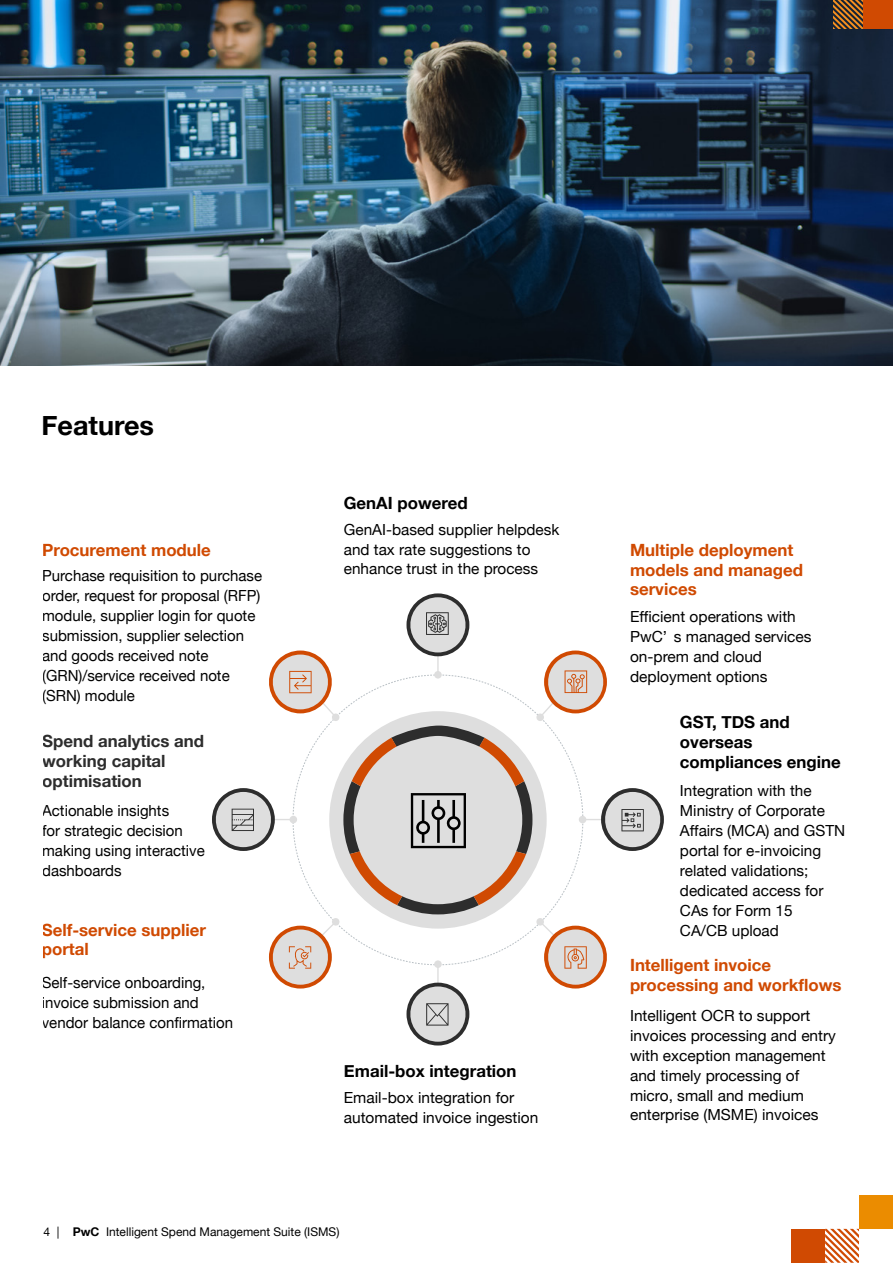
<style>
.page{position:relative;width:893px;height:1263px;background:#fff}
.page>*{position:absolute;margin:0;border:0;box-sizing:border-box;transform-origin:0 0}
.t1{font:700 27px "Helvetica Neue";color:#000}
.t2{font:700 16.8px/20px "Helvetica Neue";color:#d04a02}
.t3{font:700 16.8px/20px "Helvetica Neue";color:#000}
.t4{font:700 16.8px/20.2px "Helvetica Neue";color:#2d2d2d}
.t5{font:15.3px/20px "Helvetica Neue";color:#000}
.t6{font:12px "Helvetica Neue";color:#000}
.s1{font-weight:700}
</style>
<div class="page">
<img style="left:0;top:0;width:893px;height:366px">
<div style="left:863px;top:0;width:30px;height:29px;background:#d04a02"></div>
<svg style="left:833px;top:0;width:30px;height:29px"></svg>
<div style="left:791px;top:1229px;width:34px;height:34px;background:#d04a02"></div>
<div style="left:859px;top:1195px;width:34px;height:34px;background:#eb8c00"></div>
<svg style="left:825px;top:1229px;width:34px;height:34px"></svg>
<svg style="left:212px;top:593px;width:452px;height:452px"></svg>
<h1 class="t1" style="left:42px;top:404px;width:114px">Features</h1>
<p class="t2" style="left:42px;top:540px;width:170px">Procurement module</p>
<p class="t5" style="left:42px;top:567px;width:221px">Purchase requisition to purchase order, request for proposal (RFP) module, supplier login for quote submission, supplier selection and goods received note (GRN)/service received note (SRN) module</p>
<p class="t4" style="left:42px;top:731px;width:163px">Spend analytics and working capital optimisation</p>
<p class="t5" style="left:42px;top:801px;width:164px">Actionable insights<br>for strategic decision making using interactive dashboards</p>
<p class="t2" style="left:42px;top:920px;width:166px">Self-service supplier portal</p>
<p class="t5" style="left:42px;top:973px;width:193px">Self-service onboarding, invoice submission and vendor balance confirmation</p>
<p class="t3" style="left:344px;top:493px;width:125px">GenAI powered</p>
<p class="t5" style="left:344px;top:520px;width:217px">GenAI-based supplier helpdesk and tax rate suggestions to enhance trust in the process</p>
<p class="t3" style="left:344px;top:1061px;width:174px">Email-box integration</p>
<p class="t5" style="left:344px;top:1088px;width:196px">Email-box integration for automated invoice ingestion</p>
<p class="t6" style="left:43px;top:1223px;width:298px">4 | <span class="s1">PwC</span> Intelligent Spend Management Suite (ISMS)</p>
<p class="t2" style="left:630px;top:540px;width:175px">Multiple deployment models and managed services</p>
<p class="t5" style="left:630px;top:608px;width:183px">Efficient operations with<br>PwC’ s managed services on-prem and cloud deployment options</p>
<p class="t3" style="left:680px;top:712px;width:162px">GST, TDS and overseas compliances engine</p>
<p class="t5" style="left:680px;top:782px;width:167px">Integration with the<br>Ministry of Corporate<br>Affairs (MCA) and GSTN portal for e-invoicing related validations; dedicated access for<br>CAs for Form 15<br>CA/CB upload</p>
<p class="t2" style="left:630px;top:955px;width:213px">Intelligent invoice processing and workflows</p>
<p class="t5" style="left:630px;top:1006px;width:207px">Intelligent OCR to support invoices processing and entry with exception management and timely processing of micro, small and medium enterprise (MSME) invoices</p>
</div>
